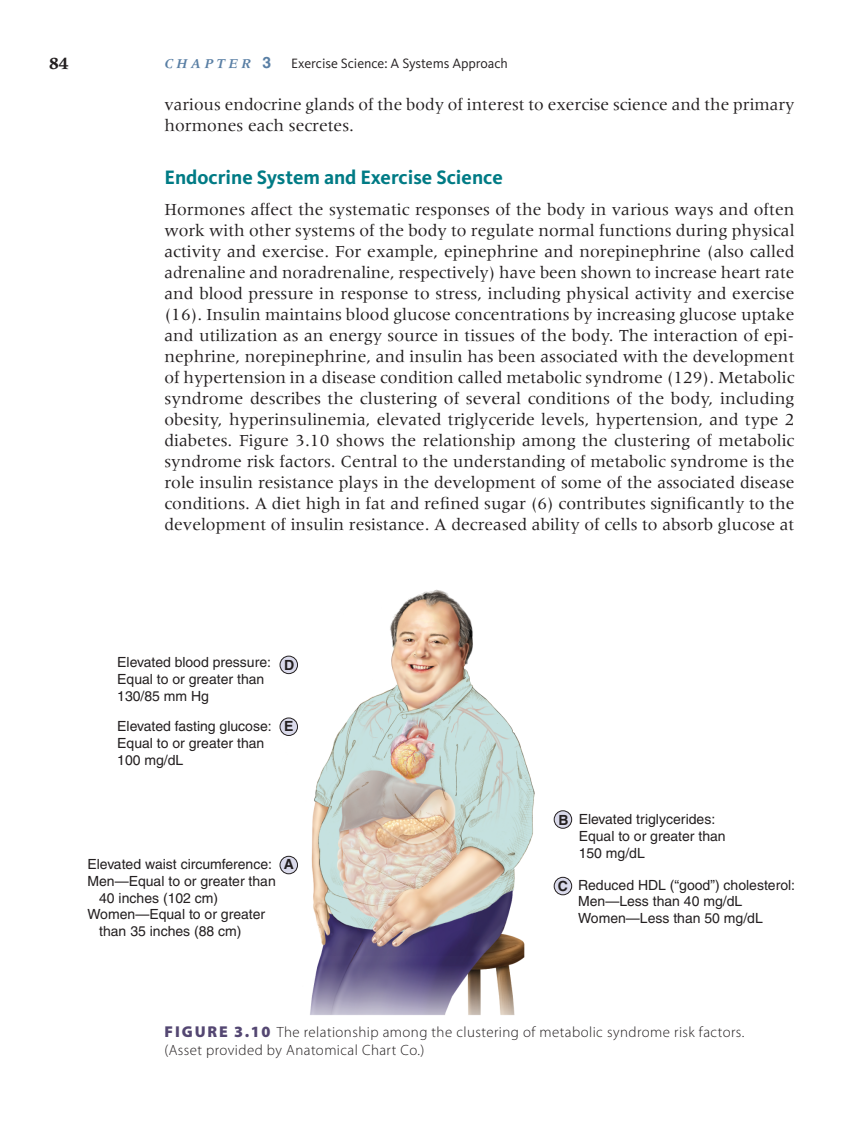
<style>
.page{position:relative;width:861px;height:1145px;background:#fff}
.page>*{position:absolute;margin:0;border:0;box-sizing:border-box;transform-origin:0 0}
.t1{font:700 20.12px "Kievit OT";color:#007b85}
.t2{font:17.5px/21px "Meridien LT Std";color:#231f20}
.t3{font:700 17.5px "Meridien LT Std";color:#231f20}
.t4{font:700 15.75px "Helvetica LT Std";color:#587ea4}
.t5{font:300 14.88px/17.5px "Myriad Pro";letter-spacing:.03em;color:#231f20}
.t6{font:14px/16.8px "Helvetica";color:#231f20}
.t7{font:14px "Kievit OT";letter-spacing:-.005em;color:#231f20}
.t8{font:italic 700 14px "Meridien LT Std";color:#587ea4}
.t9{font:700 14px "Helvetica";color:#231f20}
.s1{font-weight:900;font-size:15.75px;color:#544772}
</style>
<div class="page">
<img style="left:279px;top:589px;width:282px;height:426px">
<div style="left:554px;top:810px;width:18px;height:18px;background:#dadaeb;border-radius:50%"></div>
<div style="left:554px;top:810px;width:18px;height:18px;border:1px solid #231f20;border-radius:50%"></div>
<div style="left:554px;top:877px;width:18px;height:17px;background:#dadaeb;border-radius:50%"></div>
<div style="left:554px;top:876px;width:18px;height:19px;border:1px solid #231f20;border-radius:50%"></div>
<div style="left:280px;top:856px;width:18px;height:17px;background:#dadaeb;border-radius:50%"></div>
<div style="left:280px;top:855px;width:18px;height:19px;border:1px solid #231f20;border-radius:50%"></div>
<div style="left:280px;top:718px;width:18px;height:17px;background:#dadaeb;border-radius:50%"></div>
<div style="left:280px;top:717px;width:18px;height:19px;border:1px solid #231f20;border-radius:50%"></div>
<div style="left:280px;top:656px;width:18px;height:17px;background:#dadaeb;border-radius:50%"></div>
<div style="left:280px;top:655px;width:18px;height:19px;border:1px solid #231f20;border-radius:50%"></div>
<p class="t3" style="left:49px;top:53px;width:21px">84</p>
<p class="t8" style="left:164px;top:56px;width:26px">C HAPTER</p>
<p class="t4" style="left:262px;top:53px;width:10px">3</p>
<p class="t7" style="left:291px;top:55px;width:218px">Exercise Science: A Systems Approach</p>
<p class="t2" style="left:164px;top:94px;width:632px">various endocrine glands of the body of interest to exercise science and the primary hormones each secretes.</p>
<p class="t1" style="left:164px;top:165px;width:340px">Endocrine System and Exercise Science</p>
<p class="t2" style="left:164px;top:199px;width:632px;text-align:justify">Hormones affect the systematic responses of the body in various ways and often work with other systems of the body to regulate normal functions during physical activity and exercise. For example, epinephrine and norepinephrine (also called adrenaline and noradrenaline, respectively) have been shown to increase heart rate and blood pressure in response to stress, including physical activity and exercise (16). Insulin maintains blood glucose concentrations by increasing glucose uptake and utilization as an energy source in tissues of the body. The interaction of epi&shy;nephrine, norepinephrine, and insulin has been associated with the development of hypertension in a disease condition called metabolic syndrome (129). Metabolic syndrome describes the clustering of several conditions of the body, including obesity, hyperinsulinemia, elevated triglyceride levels, hypertension, and type 2 diabetes. Figure 3.10 shows the relationship among the clustering of metabolic syndrome risk factors. Central to the understanding of metabolic syndrome is the role insulin resistance plays in the development of some of the associated disease conditions. A diet high in fat and refined sugar (6) contributes significantly to the development of insulin resistance. A decreased ability of cells to absorb glucose at</p>
<p class="t6" style="left:117px;top:654px;width:155px">Elevated blood pressure:<br>Equal to or greater than<br>130/85 mm Hg</p>
<p class="t6" style="left:117px;top:718px;width:156px">Elevated fasting glucose:<br>Equal to or greater than<br>100 mg/dL</p>
<p class="t9" style="left:284px;top:656px;width:12px">D</p>
<p class="t9" style="left:284px;top:717px;width:11px">E</p>
<p class="t6" style="left:88px;top:855px;width:186px">Elevated waist circumference:</p>
<p class="t6" style="left:88px;top:872px;width:190px">Men—Equal to or greater than</p>
<p class="t6" style="left:99px;top:889px;width:121px">40 inches (102 cm)</p>
<p class="t6" style="left:88px;top:906px;width:179px">Women—Equal to or greater</p>
<p class="t6" style="left:99px;top:923px;width:144px">than 35 inches (88 cm)</p>
<p class="t9" style="left:284px;top:856px;width:12px">A</p>
<p class="t9" style="left:558px;top:811px;width:12px">B</p>
<p class="t9" style="left:558px;top:877px;width:12px">C</p>
<p class="t6" style="left:579px;top:810px;width:149px">Elevated triglycerides:<br>Equal to or greater than<br>150 mg/dL</p>
<p class="t6" style="left:578px;top:876px;width:219px">Reduced HDL (“good”) cholesterol:<br>Men—Less than 40 mg/dL<br>Women—Less than 50 mg/dL</p>
<p class="t5" style="left:164px;top:1023px;width:581px"><span class="s1">FIGURE 3.10</span> The relationship among the clustering of metabolic syndrome risk factors. (Asset provided by Anatomical Chart Co.)</p>
</div>
